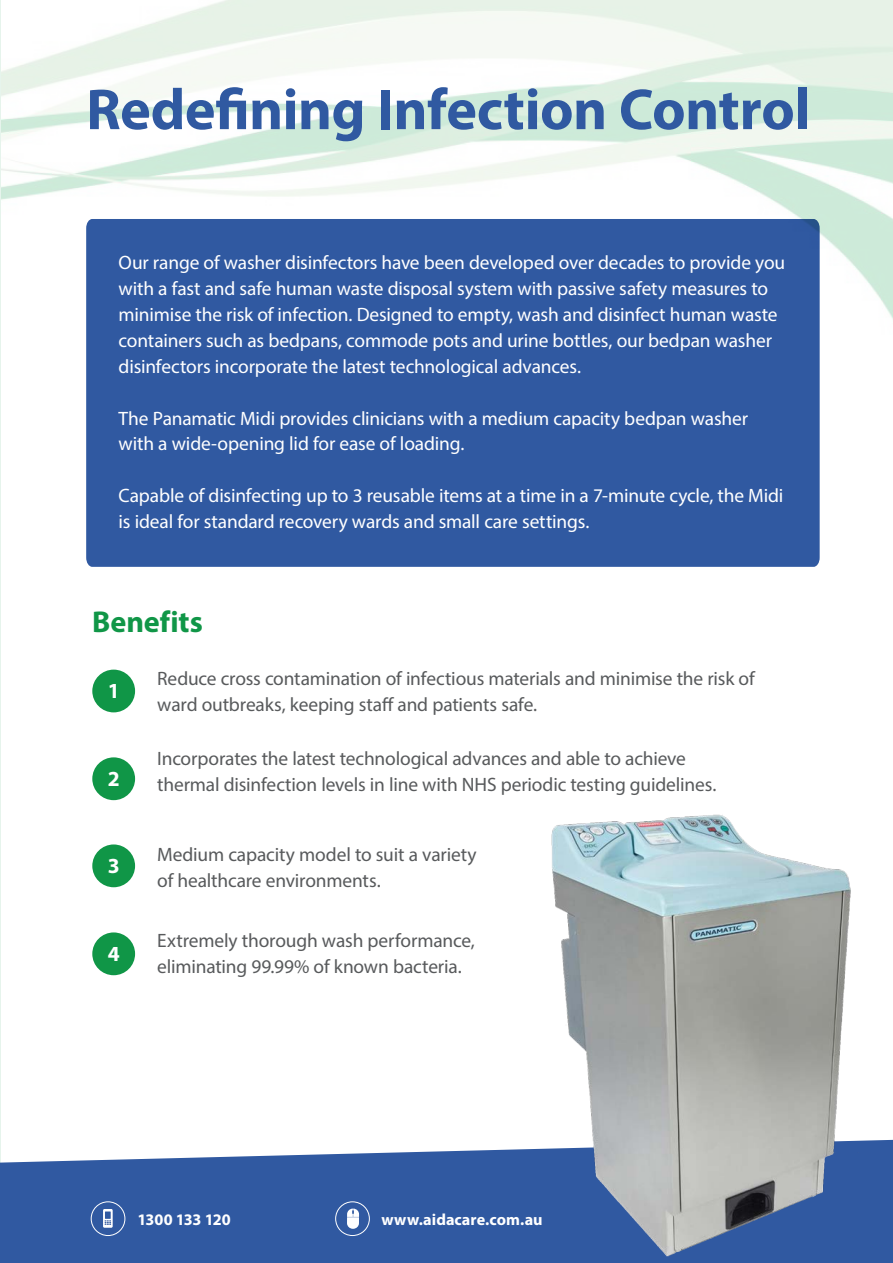
<style>
.page{position:relative;width:893px;height:1263px;background:#fff}
.page>*{position:absolute;margin:0;border:0;box-sizing:border-box;transform-origin:0 0}
.t1{font:700 58.2px "Myriad Pro";letter-spacing:-.01em;color:#3059a1}
.t2{font:700 30.15px "Myriad Pro";color:#109647}
.t3{font:700 21.6px "Myriad Pro";color:#fff}
.t4{font:19.35px/25.8px "Myriad Pro";letter-spacing:-.01em;color:#fff}
.t5{font:19.35px/25.8px "Myriad Pro";letter-spacing:-.01em;color:#585a5c}
.t6{font:700 16.2px "Myriad Pro";color:#fff}
.t7{font:700 16.2px "Myriad Pro";letter-spacing:-.025em;color:#fff}
</style>
<div class="page">
<div style="left:92px;top:670px;width:43px;height:42px;background:#109647;border-radius:50%"></div>
<div style="left:92px;top:757px;width:43px;height:43px;background:#109647;border-radius:50%"></div>
<div style="left:92px;top:844px;width:43px;height:43px;background:#109647;border-radius:50%"></div>
<div style="left:92px;top:932px;width:43px;height:43px;background:#109647;border-radius:50%"></div>
<div style="left:86px;top:219px;width:734px;height:348px;background:#3059a1"></div>
<hr style="left:0;top:0;width:1px;height:1263px;background:#e6f4ec">
<svg style="left:0;top:1140px;width:893px;height:123px;fill:#3059a1"></svg>
<img style="left:548px;top:814px;width:336px;height:449px">
<div style="left:0;top:1179px;width:586px;height:66px;background:#3059a1"></div>
<p class="t1" style="left:86px;top:72px;width:726px">Redefining Infection Control</p>
<p class="t4" style="left:119px;top:250px;width:668px">Our range of washer disinfectors have been developed over decades to provide you with a fast and safe human waste disposal system with passive safety measures to minimise the risk of infection. Designed to empty, wash and disinfect human waste containers such as bedpans, commode pots and urine bottles, our bedpan washer disinfectors incorporate the latest technological advances.</p>
<p class="t4" style="left:119px;top:405px;width:631px">The Panamatic Midi provides clinicians with a medium capacity bedpan washer with a wide-opening lid for ease of loading.</p>
<p class="t4" style="left:119px;top:482px;width:666px">Capable of disinfecting up to 3 reusable items at a time in a 7-minute cycle, the Midi is ideal for standard recovery wards and small care settings.</p>
<p class="t2" style="left:92px;top:602px;width:112px">Benefits</p>
<p class="t5" style="left:157px;top:666px;width:599px">Reduce cross contamination of infectious materials and minimise the risk of ward outbreaks, keeping staff and patients safe.</p>
<p class="t3" style="left:108px;top:677px;width:13px">1</p>
<p class="t3" style="left:108px;top:764px;width:13px">2</p>
<p class="t3" style="left:108px;top:851px;width:13px">3</p>
<p class="t3" style="left:108px;top:939px;width:13px">4</p>
<p class="t5" style="left:157px;top:745px;width:561px">Incorporates the latest technological advances and able to achieve thermal disinfection levels in line with NHS periodic testing guidelines.</p>
<p class="t5" style="left:157px;top:842px;width:321px">Medium capacity model to suit a variety of healthcare environments.</p>
<p class="t5" style="left:157px;top:927px;width:319px">Extremely thorough wash performance, eliminating 99.99% of known bacteria.</p>
<p class="t7" style="left:138px;top:1209px;width:95px">1300 133 120</p>
<p class="t6" style="left:382px;top:1209px;width:163px">www.aidacare.com.au</p>
</div>
